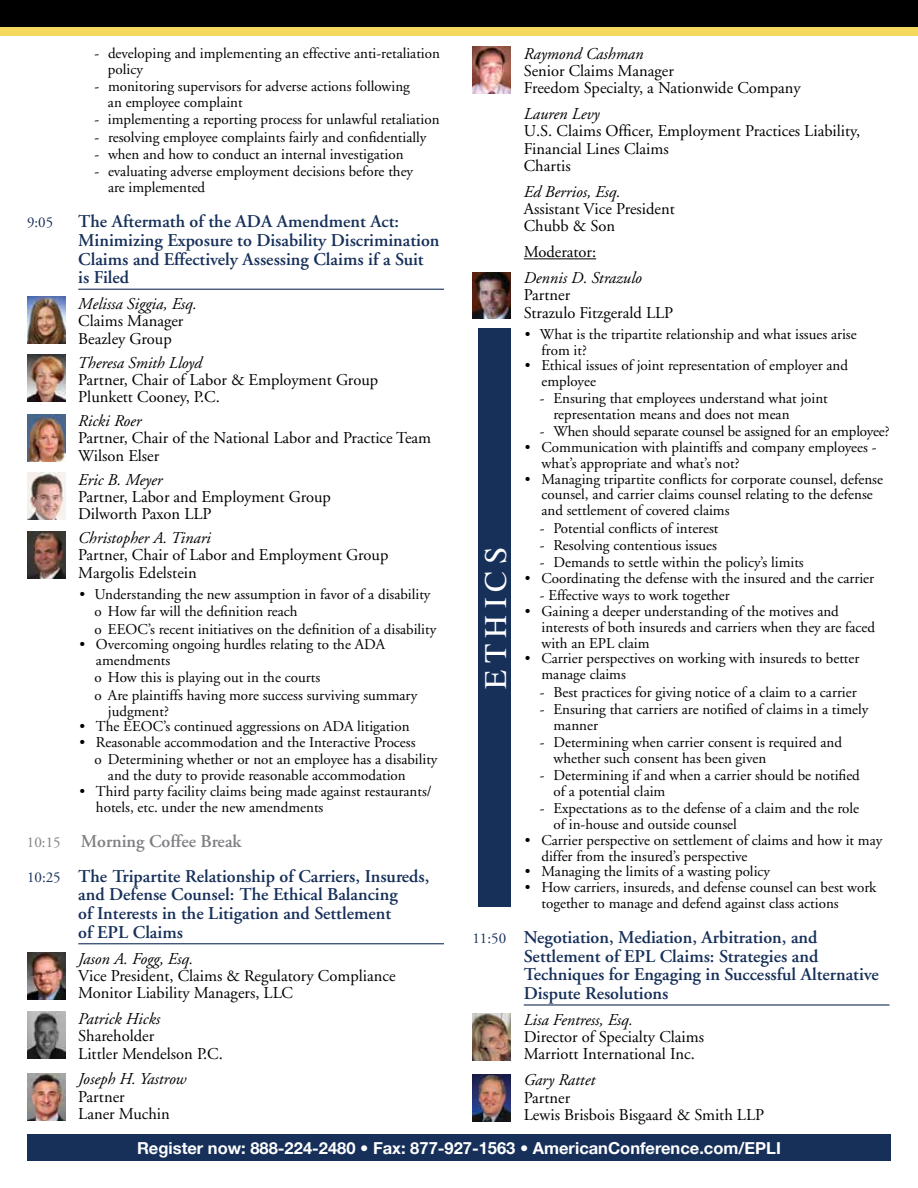
<style>
.page{position:relative;width:918px;height:1188px;background:#fff}
.page>*{position:absolute;margin:0;border:0;box-sizing:border-box;transform-origin:0 0}
.t1{font:31.5px "Times";letter-spacing:.2em;color:#fff}
.t2{font:600 18px/18.8px "Adobe Garamond";color:#17305a}
.t3{font:16.5px/17.2px "Adobe Garamond";color:#000}
.t4{font:italic 16.5px "Adobe Garamond";color:#000}
.t5{font:700 16.5px "Helvetica Neue";color:#fff}
.t6{font:15px/15.8px "Adobe Garamond";color:#000}
.t7{font:15px "Adobe Garamond";color:#17305a}
.s1{font-weight:400;font-size:15px;color:#807f83}
.s2{color:#807f83}
.s3{font-weight:400;font-size:15px}
</style>
<div class="page">
<div style="left:27px;top:1134px;width:864px;height:27px;background:#17305a"></div>
<hr style="left:78px;top:289px;width:366px;height:1px;background:#17305a">
<hr style="left:78px;top:943px;width:366px;height:1px;background:#17305a">
<img style="left:27px;top:297px;width:38px;height:46px">
<img style="left:27px;top:355px;width:38px;height:47px">
<img style="left:27px;top:414px;width:38px;height:47px">
<img style="left:27px;top:473px;width:38px;height:47px">
<img style="left:27px;top:531px;width:38px;height:47px">
<img style="left:27px;top:952px;width:38px;height:47px">
<img style="left:27px;top:1012px;width:38px;height:47px">
<img style="left:27px;top:1073px;width:38px;height:47px">
<hr style="left:524px;top:258px;width:72px;height:1px;background:#000">
<hr style="left:524px;top:1004px;width:365px;height:2px;background:#17305a">
<img style="left:472px;top:47px;width:39px;height:47px">
<img style="left:472px;top:272px;width:39px;height:47px">
<img style="left:472px;top:1013px;width:39px;height:47px">
<img style="left:472px;top:1075px;width:39px;height:46px">
<div style="left:0;top:0;width:918px;height:27px;background:#000"></div>
<div style="left:0;top:27px;width:918px;height:8px;background:#f4d95e"></div>
<div style="left:478px;top:328px;width:34px;height:579px;background:#17305a"></div>
<p class="t6" style="left:108px;top:46px;width:333px;text-indent:-13px">- developing and implementing an effective anti-retaliation policy</p>
<p class="t6" style="left:108px;top:79px;width:303px;text-indent:-13px">- monitoring supervisors for adverse actions following an employee complaint</p>
<p class="t6" style="left:94px;top:112px;width:347px">- implementing a reporting process for unlawful retaliation</p>
<p class="t6" style="left:94px;top:129px;width:333px">- resolving employee complaints fairly and confidentially</p>
<p class="t6" style="left:94px;top:147px;width:311px">- when and how to conduct an internal investigation</p>
<p class="t6" style="left:108px;top:164px;width:307px;text-indent:-14px">- evaluating adverse employment decisions before they are implemented</p>
<p class="t7" style="left:27px;top:214px;width:28px">9:05</p>
<p class="t2" style="left:78px;top:212px;width:363px">The Aftermath of the ADA Amendment Act:<br>Minimizing Exposure to Disability Discrimination Claims and Effectively Assessing Claims if a Suit<br>is Filed</p>
<p class="t4" style="left:78px;top:295px;width:120px">Melissa Siggia, Esq.</p>
<p class="t3" style="left:78px;top:313px;width:107px">Claims Manager<br>Beazley Group</p>
<p class="t4" style="left:78px;top:354px;width:126px">Theresa Smith Lloyd</p>
<p class="t3" style="left:78px;top:371px;width:301px">Partner, Chair of Labor &amp; Employment Group<br>Plunkett Cooney, P.C.</p>
<p class="t4" style="left:78px;top:412px;width:65px">Ricki Roer</p>
<p class="t3" style="left:78px;top:430px;width:354px">Partner, Chair of the National Labor and Practice Team<br>Wilson Elser</p>
<p class="t4" style="left:78px;top:471px;width:86px">Eric B. Meyer</p>
<p class="t3" style="left:78px;top:488px;width:254px">Partner, Labor and Employment Group<br>Dilworth Paxon LLP</p>
<p class="t4" style="left:78px;top:529px;width:134px">Christopher A. Tinari</p>
<p class="t3" style="left:78px;top:547px;width:312px">Partner, Chair of Labor and Employment Group<br>Margolis Edelstein</p>
<p class="t6" style="left:94px;top:586px;width:343px;line-height:17.4px;text-indent:-15px">• Understanding the new assumption in favor of a disability o How far will the definition reach<br>o EEOC’s recent initiatives on the definition of a disability</p>
<p class="t6" style="left:96px;top:637px;width:291px;text-indent:-17px">• Overcoming ongoing hurdles relating to the ADA amendments</p>
<p class="t6" style="left:94px;top:669px;width:324px;line-height:17.4px">o How this is playing out in the courts<br>o Are plaintiffs having more success surviving summary</p>
<p class="t6" style="left:108px;top:703px;width:62px">judgment?</p>
<p class="t6" style="left:79px;top:719px;width:332px">• The EEOC’s continued aggressions on ADA litigation</p>
<p class="t6" style="left:94px;top:734px;width:345px;line-height:17.4px;text-indent:-15px">• Reasonable accommodation and the Interactive Process<br>o Determining whether or not an employee has a disability</p>
<p class="t6" style="left:108px;top:768px;width:299px">and the duty to provide reasonable accommodation</p>
<p class="t6" style="left:96px;top:784px;width:337px;text-indent:-17px">• Third party facility claims being made against restaurants/ hotels, etc. under the new amendments</p>
<p class="t2" style="left:27px;top:824px;width:404px;line-height:35px"><span class="s1">10:15</span> <span class="s2">Morning Coffee Break<br></span><span class="s3">10:25</span> The Tripartite Relationship of Carriers, Insureds,</p>
<p class="t2" style="left:78px;top:886px;width:321px">and Defense Counsel: The Ethical Balancing of Interests in the Litigation and Settlement of EPL Claims</p>
<p class="t4" style="left:78px;top:950px;width:116px">Jason A. Fogg, Esq.</p>
<p class="t3" style="left:78px;top:968px;width:319px">Vice President, Claims &amp; Regulatory Compliance<br>Monitor Liability Managers, LLC</p>
<p class="t4" style="left:78px;top:1010px;width:83px">Patrick Hicks</p>
<p class="t3" style="left:78px;top:1028px;width:146px">Shareholder<br>Littler Mendelson P.C.</p>
<p class="t4" style="left:78px;top:1070px;width:110px">Joseph H. Yastrow</p>
<p class="t3" style="left:78px;top:1088px;width:93px">Partner<br>Laner Muchin</p>
<p class="t4" style="left:524px;top:45px;width:121px">Raymond Cashman</p>
<p class="t3" style="left:524px;top:63px;width:278px">Senior Claims Manager<br>Freedom Specialty, a Nationwide Company</p>
<p class="t4" style="left:524px;top:105px;width:77px">Lauren Levy</p>
<p class="t3" style="left:524px;top:123px;width:338px">U.S. Claims Officer, Employment Practices Liability,<br>Financial Lines Claims<br>Chartis</p>
<p class="t4" style="left:524px;top:183px;width:98px">Ed Berrios, Esq.</p>
<p class="t3" style="left:524px;top:201px;width:152px">Assistant Vice President<br>Chubb &amp; Son</p>
<p class="t3" style="left:524px;top:244px;width:74px">Moderator:</p>
<p class="t4" style="left:524px;top:269px;width:119px">Dennis D. Strazulo</p>
<p class="t3" style="left:524px;top:287px;width:151px">Partner<br>Strazulo Fitzgerald LLP</p>
<p class="t6" style="left:541px;top:327px;width:317px;text-indent:-17px">• What is the tripartite relationship and what issues arise from it?</p>
<p class="t6" style="left:541px;top:358px;width:308px;text-indent:-17px">• Ethical issues of joint representation of employer and employee</p>
<p class="t6" style="left:553px;top:391px;width:276px;text-indent:-13px">- Ensuring that employees understand what joint representation means and does not mean</p>
<p class="t6" style="left:540px;top:424px;width:351px">- When should separate counsel be assigned for an employee?</p>
<p class="t6" style="left:541px;top:440px;width:337px;text-indent:-17px">• Communication with plaintiffs and company employees - what’s appropriate and what’s not?</p>
<p class="t6" style="left:541px;top:472px;width:343px;text-indent:-17px">• Managing tripartite conflicts for corporate counsel, defense counsel, and carrier claims counsel relating to the defense and settlement of covered claims</p>
<p class="t6" style="left:540px;top:520px;width:180px">- Potential conflicts of interest</p>
<p class="t6" style="left:540px;top:538px;width:179px">- Resolving contentious issues</p>
<p class="t6" style="left:540px;top:555px;width:265px">- Demands to settle within the policy’s limits</p>
<p class="t6" style="left:525px;top:571px;width:351px">• Coordinating the defense with the insured and the carrier</p>
<p class="t6" style="left:540px;top:588px;width:191px">- Effective ways to work together</p>
<p class="t6" style="left:541px;top:604px;width:335px;text-indent:-17px">• Gaining a deeper understanding of the motives and interests of both insureds and carriers when they are faced with an EPL claim</p>
<p class="t6" style="left:541px;top:651px;width:319px;text-indent:-17px">• Carrier perspectives on working with insureds to better manage claims</p>
<p class="t6" style="left:540px;top:684px;width:318px">- Best practices for giving notice of a claim to a carrier</p>
<p class="t6" style="left:553px;top:702px;width:316px;text-indent:-13px">- Ensuring that carriers are notified of claims in a timely manner</p>
<p class="t6" style="left:553px;top:735px;width:290px;text-indent:-13px">- Determining when carrier consent is required and whether such consent has been given</p>
<p class="t6" style="left:553px;top:768px;width:308px;text-indent:-13px">- Determining if and when a carrier should be notified of a potential claim</p>
<p class="t6" style="left:553px;top:801px;width:307px;text-indent:-13px">- Expectations as to the defense of a claim and the role of in-house and outside counsel</p>
<p class="t6" style="left:541px;top:833px;width:342px;text-indent:-17px">• Carrier perspective on settlement of claims and how it may differ from the insured’s perspective</p>
<p class="t6" style="left:525px;top:864px;width:247px">• Managing the limits of a wasting policy</p>
<p class="t6" style="left:541px;top:880px;width:337px;text-indent:-17px">• How carriers, insureds, and defense counsel can best work together to manage and defend against class actions</p>
<p class="t2" style="left:524px;top:928px;width:357px;text-indent:-51px"><span class="s3">11:50</span> Negotiation, Mediation, Arbitration, and Settlement of EPL Claims: Strategies and Techniques for Engaging in Successful Alternative Dispute Resolutions</p>
<p class="t4" style="left:524px;top:1011px;width:111px">Lisa Fentress, Esq.</p>
<p class="t3" style="left:524px;top:1029px;width:182px">Director of Specialty Claims<br>Marriott International Inc.</p>
<p class="t4" style="left:524px;top:1071px;width:73px">Gary Rattet</p>
<p class="t3" style="left:524px;top:1089px;width:242px">Partner<br>Lewis Brisbois Bisgaard &amp; Smith LLP</p>
<h1 class="t1" style="left:478px;top:689px;width:143px;rotate:-90deg">ETHICS</h1>
<p class="t5" style="left:137px;top:1138px;width:645px">Register now: 888-224-2480 • Fax: 877-927-1563 • AmericanConference.com/EPLI</p>
</div>
